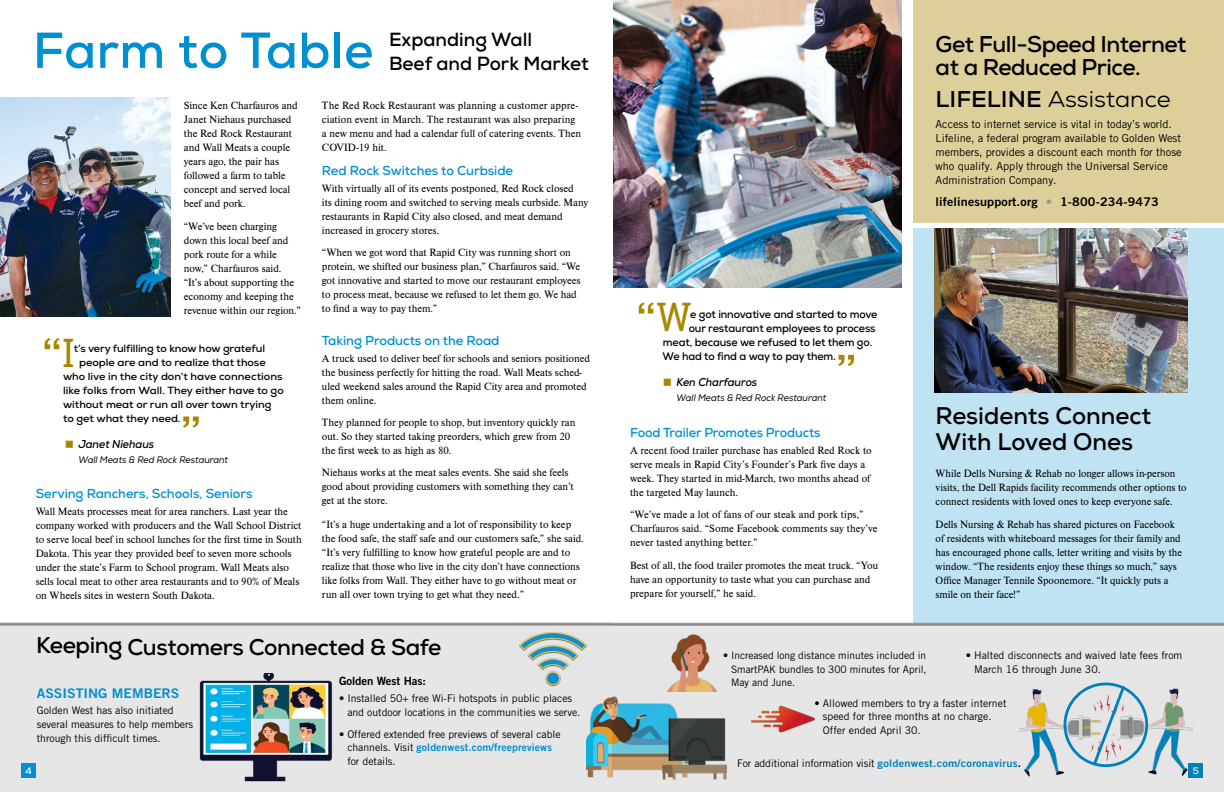
<style>
.page{position:relative;width:1224px;height:792px;background:#fff}
.page>*{position:absolute;margin:0;border:0;box-sizing:border-box;transform-origin:0 0}
.t1{font:700 50.4px "Nexa";letter-spacing:.01em;color:#0090d1}
.t2{font:47.5px "Arial";color:#a88702;scale:1.26 1}
.t3{font:47.2px "Arial";color:#a88702;scale:1.33 1}
.t4{font:700 24px/26px "Nexa";color:#000}
.t5{font:700 22.8px/23px "Nexa";letter-spacing:-.02em;color:#000}
.t6{font:22.8px "Nexa";color:#000;scale:1.04 1}
.t7{font:700 19px/24px "Nexa";color:#000}
.t8{font:13.3px "Trade Gothic LT Pro Bd 2";color:#0090d1;scale:1.05 1}
.t9{font:700 13px "Nexa";letter-spacing:-.005em;color:#0090d1}
.t10{font:12px "Trade Gothic LT Pro Bd 2";letter-spacing:.01em;color:#000;scale:1.05 1}
.t11{font:italic 700 11.4px "Nexa";letter-spacing:-.01em;color:#000;scale:.95 1}
.t12{font:11.4px "Trade Gothic LT Pro Bd 2";letter-spacing:-.005em;color:#000}
.t13{font:11px/14px "Nimbus Rom D";letter-spacing:-.005em;color:#000}
.t14{font:11px/14px "Trade Gothic LT Pro";letter-spacing:-.005em;color:#000}
.t15{font:700 11px "Nexa";letter-spacing:-.01em;color:#000}
.t16{font:10.5px/13.5px "Trade Gothic LT Pro";letter-spacing:-.005em;color:#000}
.t17{font:10.5px "Trade Gothic LT Pro Bd 2";letter-spacing:.01em;color:#0090d1}
.t18{font:700 10.4px "Nexa";letter-spacing:-.005em;color:#000;scale:1.05 1}
.t19{font:700 10.4px "Nexa";letter-spacing:-.005em;color:#000;scale:1.04 1}
.t20{font:10.3px/13.5px "Trade Gothic LT Pro";letter-spacing:-.005em;color:#000;text-align:justify}
.t21{font:italic 9.5px "Nexa";letter-spacing:-.005em;color:#000;scale:.95 1}
.t22{font:700 9.4px "Nexa";color:#fff}
.s1{font-family:"Roboto Slab";font-size:39.3px}
.s2{font-weight:700}
.s3{color:#939598}
.s4{font-family:"Trade Gothic LT Pro";color:#000}
.s5{font-family:"Trade Gothic LT Pro Bd 2";color:#0090d1}
.s6{font-family:"Trade Gothic LT Pro Bd 2"}
</style>
<div class="page">
<div style="left:913px;top:228px;width:311px;height:395px;background:#c0e3f3"></div>
<div style="left:913px;top:0;width:311px;height:222px;background:#dccf9a"></div>
<hr style="left:0;top:623px;width:612px;height:3px;background:#000">
<div style="left:0;top:624px;width:612px;height:168px;background:#e6e6e6"></div>
<img style="left:520px;top:622px;width:66px;height:65px">
<img style="left:587px;top:697px;width:25px;height:81px">
<img style="left:199px;top:673px;width:134px;height:109px">
<img style="left:613px;top:0;width:289px;height:288px">
<img style="left:0;top:98px;width:170px;height:218px">
<img style="left:935px;top:228px;width:253px;height:164px">
<div style="left:21px;top:763px;width:15px;height:15px;background:#0090d1"></div>
<hr style="left:612px;top:623px;width:612px;height:3px;background:#000">
<svg style="left:612px;top:624px;width:612px;height:168px;background:#d3d5d5"></svg>
<h1 class="t1" style="left:33px;top:18px;width:342px">Farm to Table</h1>
<p class="t13" style="left:184px;top:98px;width:115px">Since Ken Charfauros and<br>Janet Niehaus purchased the Red Rock Restaurant and Wall Meats a couple years ago, the pair has followed a farm to table concept and served local beef and pork.</p>
<p class="t13" style="left:184px;top:219px;width:119px">“We’ve been charging down this local beef and pork route for a while now,” Charfauros said. “It’s about supporting the economy and keeping the revenue within our region.”</p>
<h3 class="t7" style="left:389px;top:27px;width:201px">Expanding Wall<br>Beef and Pork Market</h3>
<p class="t13" style="left:322px;top:98px;width:261px">The Red Rock Restaurant was planning a customer appre&shy;ciation event in March. The restaurant was also preparing a new menu and had a calendar full of catering events. Then COVID-19 hit.</p>
<p class="t9" style="left:322px;top:162px;width:193px">Red Rock Switches to Curbside</p>
<p class="t13" style="left:322px;top:181px;width:268px">With virtually all of its events postponed, Red Rock closed<br>its dining room and switched to serving meals curbside. Many restaurants in Rapid City also closed, and meat demand increased in grocery stores.</p>
<p class="t13" style="left:322px;top:245px;width:260px">“When we got word that Rapid City was running short on protein, we shifted our business plan,” Charfauros said. “We got innovative and started to move our restaurant employees to process meat, because we refused to let them go. We had to find a way to pay them.”</p>
<p class="t9" style="left:322px;top:332px;width:179px">Taking Products on the Road</p>
<p class="t13" style="left:322px;top:351px;width:270px">A truck used to deliver beef for schools and seniors positioned the business perfectly for hitting the road. Wall Meats sched&shy;uled weekend sales around the Rapid City area and promoted them online.</p>
<p class="t13" style="left:322px;top:415px;width:255px">They planned for people to shop, but inventory quickly ran out. So they started taking preorders, which grew from 20 the first week to as high as 80.</p>
<p class="t13" style="left:322px;top:465px;width:253px">Niehaus works at the meat sales events. She said she feels good about providing customers with something they can’t get at the store.</p>
<p class="t13" style="left:322px;top:517px;width:263px">“It’s a huge undertaking and a lot of responsibility to keep the food safe, the staff safe and our customers safe,” she said. “It’s very fulfilling to know how grateful people are and to realize that those who live in the city don’t have connections like folks from Wall. They either have to go without meat or run all over town trying to get what they need.”</p>
<h2 class="t2" style="left:42px;top:325px;width:27px">“<span class="s1">I</span></h2>
<p class="t19" style="left:74px;top:341px;width:186px">t’s very fulfilling to know how grateful</p>
<p class="t18" style="left:79px;top:355px;width:179px">people are and to realize that those</p>
<p class="t18" style="left:63px;top:369px;width:211px">who live in the city don’t have connections</p>
<p class="t18" style="left:63px;top:383px;width:212px">like folks from Wall. They either have to go</p>
<p class="t18" style="left:63px;top:397px;width:200px">without meat or run all over town trying</p>
<p class="t18" style="left:63px;top:411px;width:114px">to get what they need.</p>
<p class="t11" style="left:78px;top:436px;width:81px">Janet Niehaus</p>
<h3 class="t3" style="left:181px;top:403px;width:17px">”</h3>
<p class="t21" style="left:78px;top:454px;width:159px">Wall Meats &amp; Red Rock Restaurant</p>
<p class="t9" style="left:36px;top:485px;width:218px">Serving Ranchers, Schools, Seniors</p>
<p class="t13" style="left:36px;top:504px;width:268px">Wall Meats processes meat for area ranchers. Last year the company worked with producers and the Wall School District to serve local beef in school lunches for the first time in South Dakota. This year they provided beef to seven more schools under the state’s Farm to School program. Wall Meats also sells local meat to other area restaurants and to 90% of Meals on Wheels sites in western South Dakota.</p>
<h2 class="t2" style="left:636px;top:289px;width:45px">“<span class="s1">W</span></h2>
<p class="t15" style="left:690px;top:307px;width:189px">e got innovative and started to move</p>
<p class="t15" style="left:689px;top:321px;width:188px">our restaurant employees to process</p>
<p class="t15" style="left:663px;top:335px;width:211px">meat, because we refused to let them go.</p>
<p class="t15" style="left:662px;top:349px;width:175px">We had to find a way to pay them.</p>
<p class="t11" style="left:677px;top:375px;width:86px">Ken Charfauros</p>
<h3 class="t3" style="left:836px;top:342px;width:17px">”</h3>
<p class="t21" style="left:677px;top:392px;width:159px">Wall Meats &amp; Red Rock Restaurant</p>
<p class="t9" style="left:630px;top:424px;width:192px">Food Trailer Promotes Products</p>
<p class="t13" style="left:630px;top:443px;width:243px">A recent food trailer purchase has enabled Red Rock to serve meals in Rapid City’s Founder’s Park five days a week. They started in mid-March, two months ahead of the targeted May launch.</p>
<p class="t13" style="left:630px;top:507px;width:249px">“We’ve made a lot of fans of our steak and pork tips,”<br>Charfauros said. “Some Facebook comments say they’ve never tasted anything better.”</p>
<p class="t13" style="left:630px;top:558px;width:250px">Best of all, the food trailer promotes the meat truck. “You have an opportunity to taste what you can purchase and prepare for yourself,” he said.</p>
<h3 class="t5" style="left:936px;top:32px;width:252px">Get Full-Speed Internet at a Reduced Price.</h3>
<h3 class="t6" style="left:936px;top:84px;width:227px"><span class="s2">LIFELINE</span> Assistance</h3>
<p class="t14" style="left:936px;top:117px;width:248px">Access to internet service is vital in today’s world.<br>Lifeline, a federal program available to Golden West members, provides a discount each month for those who qualify. Apply through the Universal Service Administration Company.</p>
<p class="t10" style="left:936px;top:194px;width:214px">lifelinesupport.org <span class="s3">•</span> 1-800-234-9473</p>
<h3 class="t4" style="left:936px;top:403px;width:217px">Residents Connect<br>With Loved Ones</h3>
<p class="t13" style="left:936px;top:466px;width:253px">While Dells Nursing &amp; Rehab no longer allows in-person visits, the Dell Rapids facility recommends other options to connect residents with loved ones to keep everyone safe.</p>
<p class="t13" style="left:936px;top:517px;width:248px">Dells Nursing &amp; Rehab has shared pictures on Facebook of residents with whiteboard messages for their family and has encouraged phone calls, letter writing and visits by the window. “The residents enjoy these things so much,” says Office Manager Tennile Spoonemore. “It quickly puts a smile on their face!”</p>
<h3 class="t5" style="left:36px;top:635px;width:407px">Keeping Customers Connected &amp; Safe</h3>
<p class="t8" style="left:37px;top:685px;width:137px">ASSISTING MEMBERS</p>
<p class="t16" style="left:37px;top:703px;width:158px;line-height:14px">Golden West has also initiated several measures to help members through this difficult times.</p>
<p class="t20" style="left:731px;top:648px;width:197px;text-indent:-8px">• Increased long distance minutes included in SmartPAK bundles to 300 minutes for April, May and June.</p>
<p class="t16" style="left:823px;top:696px;width:185px;text-indent:-8px">• Allowed members to try a faster internet speed for three months at no charge.<br>Offer ended April 30.</p>
<p class="t16" style="left:974px;top:649px;width:210px;text-indent:-8px">• Halted disconnects and waived late fees from<br>March 16 through June 30.</p>
<p class="t12" style="left:339px;top:674px;width:89px">Golden West Has:</p>
<p class="t16" style="left:347px;top:692px;width:235px;text-indent:-8px">• Installed 50+ free Wi-Fi hotspots in public places and outdoor locations in the communities we serve.</p>
<p class="t16" style="left:339px;top:727px;width:223px">• Offered extended free previews of several cable</p>
<p class="t17" style="left:347px;top:741px;width:206px"><span class="s4">channels. Visit</span> goldenwest.com/freepreviews</p>
<p class="t16" style="left:347px;top:754px;width:50px">for details.</p>
<p class="t16" style="left:737px;top:756px;width:286px">For additional information visit <span class="s5">goldenwest.com/coronavirus</span><span class="s6">.</span></p>
<p class="t22" style="left:25px;top:765px;width:8px">4</p>
<p class="t22" style="left:1193px;top:765px;width:8px">5</p>
</div>
